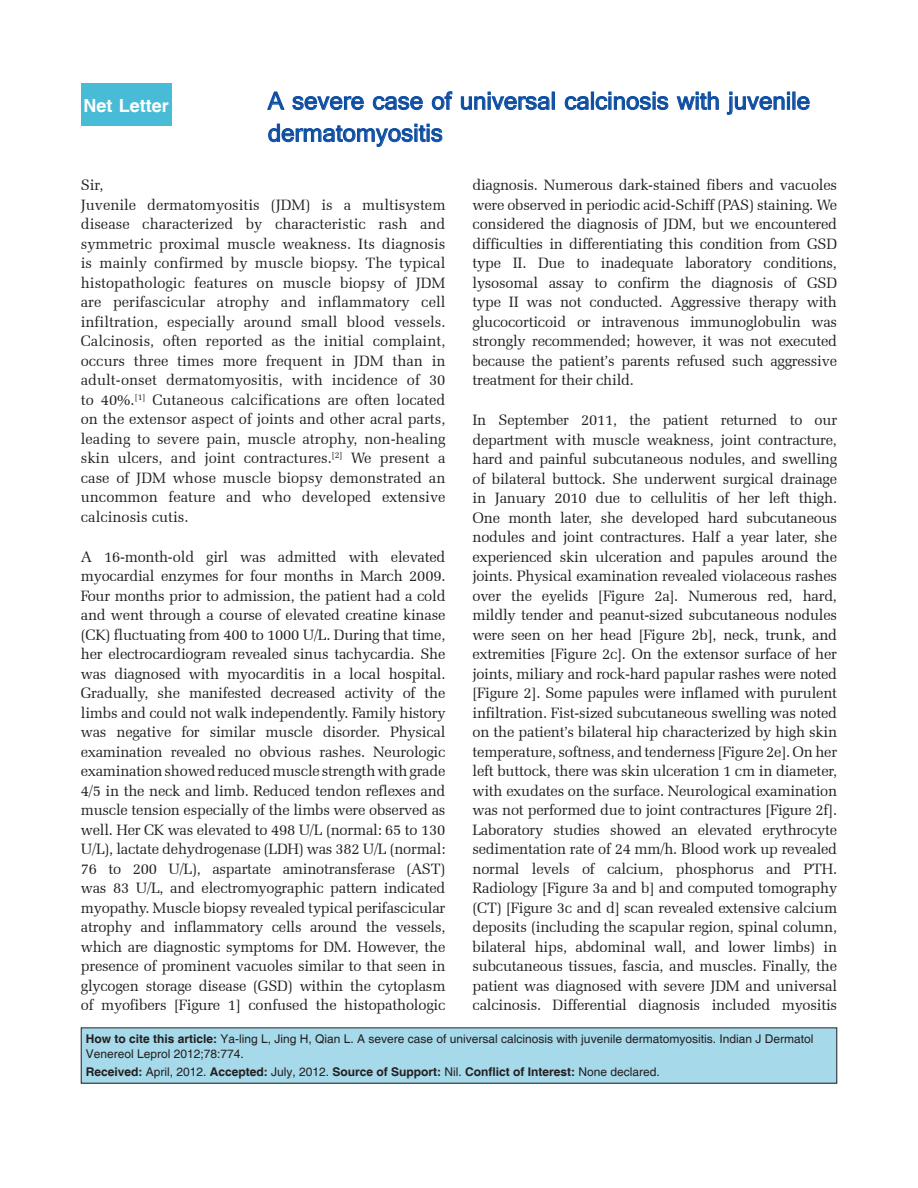
<style>
.page{position:relative;width:918px;height:1188px;background:#fff}
.page>*{position:absolute;margin:0;border:0;box-sizing:border-box;transform-origin:0 0}
.L_AT{font:24px/32.1px "Microsoft Sans Serif";color:#0d4da1}
.AH{font:700 18px "Helvetica";color:#fff}
.TX{font:15px/19.5px "Zapf Elliptical 711 BT";letter-spacing:-.015em;color:#231f20;text-align:justify}
.TX_No_After_Space{font:15px "Zapf Elliptical 711 BT";color:#231f20}
.HTC{font:12px/14.4px "Helvetica";color:#231f20}
.HTC-2{font:700 12px "Helvetica";color:#231f20}
.s1{font-weight:700}
.s2{font-weight:400}
</style>
<div class="page">
<div style="left:81px;top:83px;width:91px;height:43px;background:#48bcd7"></div>
<div style="left:81px;top:1028px;width:756px;height:55px;background:#a6d9e9"></div>
<svg style="left:267px;top:91px;width:18px;height:19px"></svg>
<svg style="left:292px;top:96px;width:72px;height:14px"></svg>
<svg style="left:373px;top:96px;width:50px;height:14px"></svg>
<svg style="left:432px;top:91px;width:21px;height:19px"></svg>
<svg style="left:461px;top:92px;width:89px;height:18px"></svg>
<div style="left:552px;top:92px;width:3px;height:18px;border:1px solid #0d4da1"></div>
<svg style="left:564px;top:96px;width:25px;height:14px"></svg>
<div style="left:591px;top:92px;width:3px;height:18px;border:1px solid #0d4da1"></div>
<svg style="left:595px;top:92px;width:74px;height:18px"></svg>
<svg style="left:676px;top:91px;width:43px;height:19px"></svg>
<svg style="left:727px;top:91px;width:63px;height:24px"></svg>
<svg style="left:797px;top:96px;width:13px;height:14px"></svg>
<svg style="left:268px;top:123px;width:175px;height:24px"></svg>
<p class="AH" style="left:83px;top:94px;width:87px">Net Letter</p>
<p class="L_AT" style="left:268px;top:85px;width:544px">A severe case of universal calcinosis with juvenile dermatomyositis</p>
<p class="TX_No_After_Space" style="left:81px;top:176px;width:24px">Sir,</p>
<p class="TX" style="left:81px;top:195px;width:366px">Juvenile dermatomyositis (JDM) is a multisystem disease characterized by characteristic rash and symmetric proximal muscle weakness. Its diagnosis is mainly confirmed by muscle biopsy. The typical histopathologic features on muscle biopsy of JDM are perifascicular atrophy and inflammatory cell infiltration, especially around small blood vessels.<br>Calcinosis, often reported as the initial complaint, occurs three times more frequent in JDM than in adult-onset dermatomyositis, with incidence of 30 to 40%.<sup>[1]</sup> Cutaneous calcifications are often located on the extensor aspect of joints and other acral parts, leading to severe pain, muscle atrophy, non-healing skin ulcers, and joint contractures.<sup>[2]</sup> We present a case of JDM whose muscle biopsy demonstrated an uncommon feature and who developed extensive calcinosis cutis.</p>
<p class="TX" style="left:81px;top:547px;width:366px">A 16-month-old girl was admitted with elevated myocardial enzymes for four months in March 2009.<br>Four months prior to admission, the patient had a cold and went through a course of elevated creatine kinase (CK) fluctuating from 400 to 1000 U/L. During that time, her electrocardiogram revealed sinus tachycardia. She was diagnosed with myocarditis in a local hospital.<br>Gradually, she manifested decreased activity of the limbs and could not walk independently. Family history was negative for similar muscle disorder. Physical examination revealed no obvious rashes. Neurologic examination showed reduced muscle strength with grade 4/5 in the neck and limb. Reduced tendon reflexes and muscle tension especially of the limbs were observed as well. Her CK was elevated to 498 U/L (normal: 65 to 130<br>U/L), lactate dehydrogenase (LDH) was 382 U/L (normal:<br>76 to 200 U/L), aspartate aminotransferase (AST) was 83 U/L, and electromyographic pattern indicated myopathy. Muscle biopsy revealed typical perifascicular atrophy and inflammatory cells around the vessels, which are diagnostic symptoms for DM. However, the presence of prominent vacuoles similar to that seen in glycogen storage disease (GSD) within the cytoplasm of myofibers [Figure 1] confused the histopathologic</p>
<p class="TX" style="left:472px;top:175px;width:366px">diagnosis. Numerous dark-stained fibers and vacuoles were observed in periodic acid-Schiff (PAS) staining. We considered the diagnosis of JDM, but we encountered difficulties in differentiating this condition from GSD type II. Due to inadequate laboratory conditions, lysosomal assay to confirm the diagnosis of GSD type II was not conducted. Aggressive therapy with glucocorticoid or intravenous immunoglobulin was strongly recommended; however, it was not executed because the patient’s parents refused such aggressive treatment for their child.</p>
<p class="TX" style="left:472px;top:410px;width:366px">In September 2011, the patient returned to our department with muscle weakness, joint contracture, hard and painful subcutaneous nodules, and swelling of bilateral buttock. She underwent surgical drainage in January 2010 due to cellulitis of her left thigh.<br>One month later, she developed hard subcutaneous nodules and joint contractures. Half a year later, she experienced skin ulceration and papules around the joints. Physical examination revealed violaceous rashes over the eyelids [Figure 2a]. Numerous red, hard, mildly tender and peanut-sized subcutaneous nodules were seen on her head [Figure 2b], neck, trunk, and extremities [Figure 2c]. On the extensor surface of her joints, miliary and rock-hard papular rashes were noted [Figure 2]. Some papules were inflamed with purulent infiltration. Fist-sized subcutaneous swelling was noted on the patient’s bilateral hip characterized by high skin temperature, softness, and tenderness [Figure 2e]. On her left buttock, there was skin ulceration 1 cm in diameter, with exudates on the surface. Neurological examination was not performed due to joint contractures [Figure 2f].<br>Laboratory studies showed an elevated erythrocyte sedimentation rate of 24 mm/h. Blood work up revealed normal levels of calcium, phosphorus and PTH.<br>Radiology [Figure 3a and b] and computed tomography (CT) [Figure 3c and d] scan revealed extensive calcium deposits (including the scapular region, spinal column, bilateral hips, abdominal wall, and lower limbs) in subcutaneous tissues, fascia, and muscles. Finally, the patient was diagnosed with severe JDM and universal calcinosis. Differential diagnosis included myositis</p>
<p class="HTC" style="left:86px;top:1032px;width:729px"><span class="s1">How to cite this article:</span> Ya-ling L, Jing H, Qian L. A severe case of universal calcinosis with juvenile dermatomyositis. Indian J Dermatol<br>Venereol Leprol 2012;78:774.</p>
<p class="HTC-2" style="left:86px;top:1065px;width:576px">Received: <span class="s2">April, 2012.</span> Accepted: <span class="s2">July, 2012.</span> Source of Support: <span class="s2">Nil.</span> Conflict of Interest: <span class="s2">None declared.</span></p>
</div>
